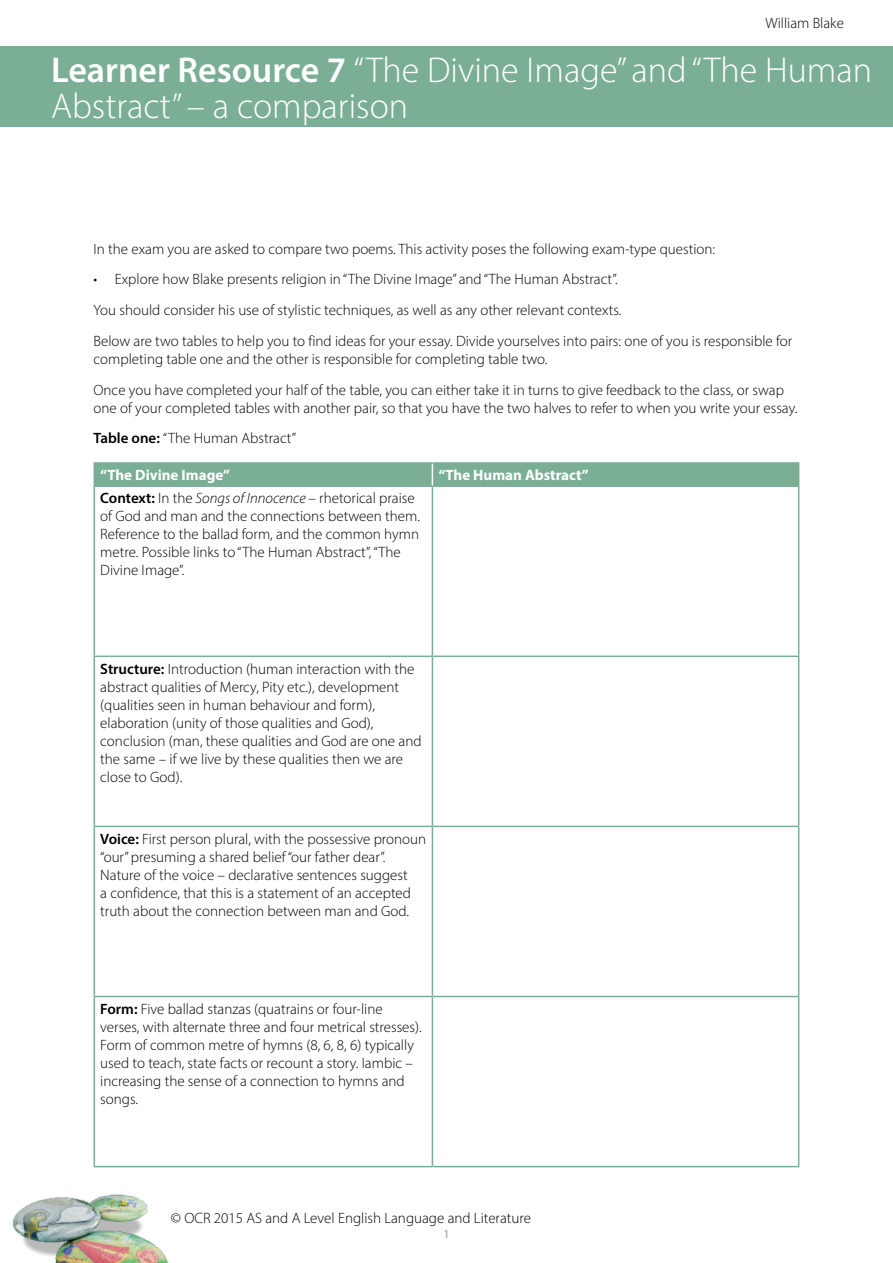
<style>
.page{position:relative;width:893px;height:1263px;background:#fff}
.page>*{position:absolute;margin:0;border:0;box-sizing:border-box;transform-origin:0 0}
.LR_H1{font:300 36px/36px "Myriad Pro";color:#fff}
.LR_body{font:300 15px/18px "Myriad Pro";color:#000}
.TCont_TableHeading{font:700 15px "Myriad Pro";color:#fff}
.t1{font:12px "Myriad Pro";color:#7baf95}
.s1{font-weight:600}
.s2{font-style:italic}
</style>
<div class="page">
<img style="left:12px;top:1194px;width:157px;height:69px">
<div style="left:0;top:47px;width:893px;height:80px;background:#7baf95"></div>
<hr style="left:94px;top:462px;width:338px;height:2px;background:#7baf95">
<hr style="left:432px;top:462px;width:367px;height:2px;background:#7baf95">
<hr style="left:94px;top:485px;width:338px;height:2px;background:#7baf95">
<hr style="left:94px;top:487px;width:1px;height:168px;background:#7baf95">
<hr style="left:432px;top:485px;width:367px;height:2px;background:#7baf95">
<hr style="left:432px;top:487px;width:1px;height:168px;background:#7baf95">
<hr style="left:798px;top:487px;width:1px;height:168px;background:#7baf95">
<hr style="left:94px;top:655px;width:338px;height:2px;background:#7baf95">
<hr style="left:94px;top:657px;width:1px;height:169px;background:#7baf95">
<hr style="left:432px;top:655px;width:367px;height:2px;background:#7baf95">
<hr style="left:432px;top:657px;width:1px;height:169px;background:#7baf95">
<hr style="left:798px;top:657px;width:1px;height:169px;background:#7baf95">
<hr style="left:94px;top:826px;width:338px;height:1px;background:#7baf95">
<hr style="left:94px;top:827px;width:1px;height:169px;background:#7baf95">
<hr style="left:432px;top:826px;width:367px;height:1px;background:#7baf95">
<hr style="left:432px;top:827px;width:1px;height:169px;background:#7baf95">
<hr style="left:798px;top:827px;width:1px;height:169px;background:#7baf95">
<hr style="left:94px;top:996px;width:338px;height:1px;background:#7baf95">
<hr style="left:94px;top:997px;width:1px;height:169px;background:#7baf95">
<hr style="left:432px;top:996px;width:367px;height:1px;background:#7baf95">
<hr style="left:432px;top:997px;width:1px;height:169px;background:#7baf95">
<hr style="left:798px;top:997px;width:1px;height:169px;background:#7baf95">
<hr style="left:94px;top:1166px;width:338px;height:1px;background:#7baf95">
<hr style="left:432px;top:1166px;width:367px;height:1px;background:#7baf95">
<div style="left:94px;top:463px;width:705px;height:23px;background:#7baf95"></div>
<p class="LR_body" style="left:765px;top:14px;width:80px">William Blake</p>
<h1 class="LR_H1" style="left:51px;top:52px;width:822px"><span class="s1">Learner Resource 7</span> “The Divine Image” and “The Human<br>Abstract” – a comparison</h1>
<p class="LR_body" style="left:94px;top:239px;width:623px">In the exam you are asked to compare two poems. This activity poses the following exam-type question:</p>
<p class="LR_body" style="left:94px;top:270px;width:526px">• Explore how Blake presents religion in “The Divine Image” and “The Human Abstract”.</p>
<p class="LR_body" style="left:94px;top:301px;width:529px">You should consider his use of stylistic techniques, as well as any other relevant contexts.</p>
<p class="LR_body" style="left:94px;top:332px;width:700px">Below are two tables to help you to find ideas for your essay. Divide yourselves into pairs: one of you is responsible for completing table one and the other is responsible for completing table two.</p>
<p class="LR_body" style="left:94px;top:380px;width:705px">Once you have completed your half of the table, you can either take it in turns to give feedback to the class, or swap one of your completed tables with another pair, so that you have the two halves to refer to when you write your essay.</p>
<p class="LR_body" style="left:94px;top:429px;width:204px"><span class="s1">Table one:</span> “The Human Abstract”</p>
<p class="TCont_TableHeading" style="left:100px;top:465px;width:131px">“The Divine Image”</p>
<p class="TCont_TableHeading" style="left:438px;top:465px;width:152px">“The Human Abstract”</p>
<p class="LR_body" style="left:100px;top:489px;width:321px"><span class="s1">Context:</span> In the <span class="s2">Songs of Innocence</span> – rhetorical praise of God and man and the connections between them.<br>Reference to the ballad form, and the common hymn metre. Possible links to “The Human Abstract”, “The Divine Image”.</p>
<p class="LR_body" style="left:100px;top:659px;width:323px"><span class="s1">Structure:</span> Introduction (human interaction with the abstract qualities of Mercy, Pity etc.), development (qualities seen in human behaviour and form), elaboration (unity of those qualities and God), conclusion (man, these qualities and God are one and the same – if we live by these qualities then we are close to God).</p>
<p class="LR_body" style="left:100px;top:829px;width:327px"><span class="s1">Voice:</span> First person plural, with the possessive pronoun “our” presuming a shared belief “our father dear”.<br>Nature of the voice – declarative sentences suggest<br>a confidence, that this is a statement of an accepted truth about the connection between man and God.</p>
<p class="LR_body" style="left:100px;top:999px;width:323px"><span class="s1">Form:</span> Five ballad stanzas (quatrains or four-line verses, with alternate three and four metrical stresses).<br>Form of common metre of hymns (8, 6, 8, 6) typically used to teach, state facts or recount a story. Iambic – increasing the sense of a connection to hymns and songs.</p>
<p class="LR_body" style="left:171px;top:1209px;width:362px">© OCR 2015 AS and A Level English Language and Literature</p>
<p class="t1" style="left:443px;top:1226px;width:8px">1</p>
</div>
